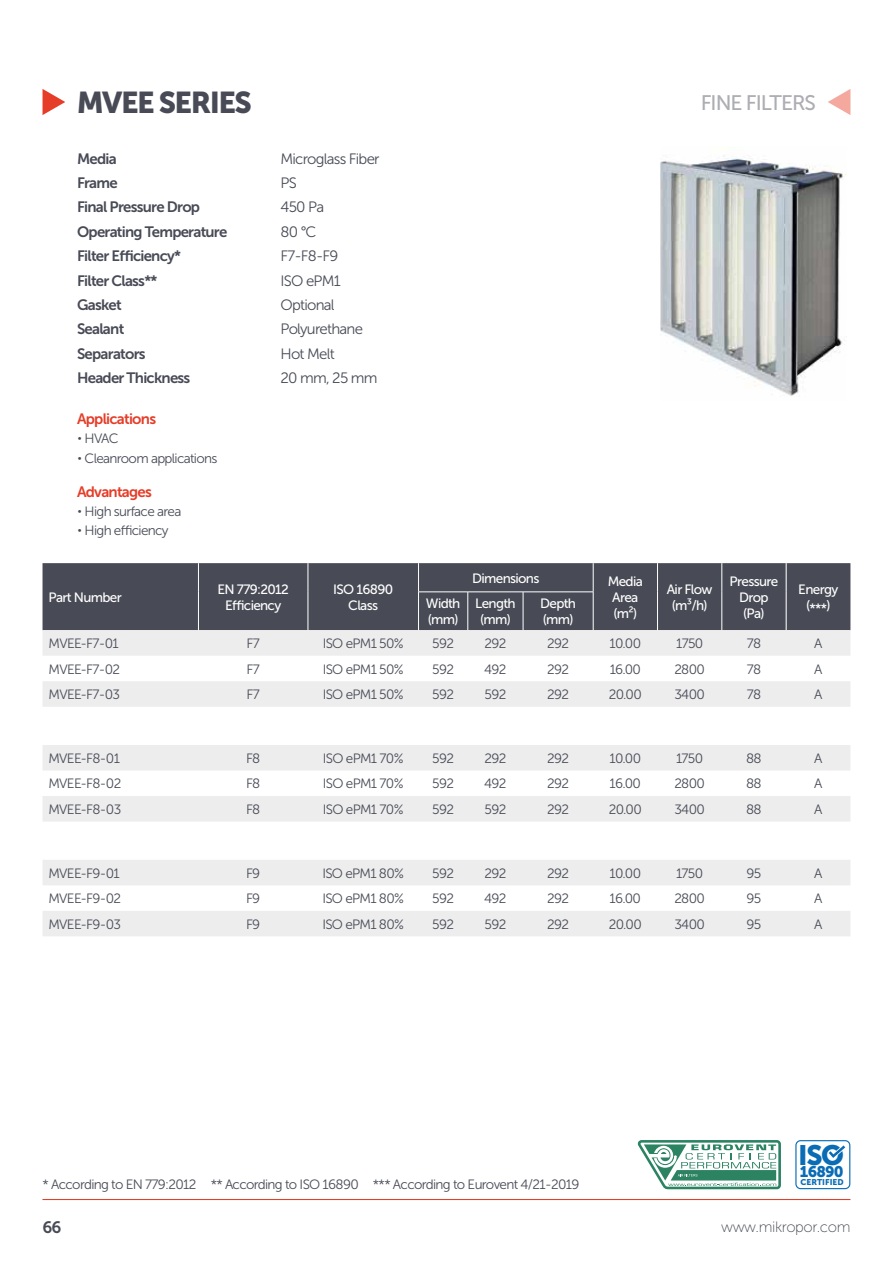
<style>
.page{position:relative;width:893px;height:1263px;background:#fff}
.page>*{position:absolute;margin:0;border:0;box-sizing:border-box;transform-origin:0 0}
.t1{font:30px "Museo Sans 900";letter-spacing:-.05em;color:#484b56}
.t2{font:27.9px "Museo Sans 900";color:#096cb5}
.t3{font:21px "Museo Sans 500";letter-spacing:-.05em;color:#acaeb3}
.t4{font:16.5px "Museo Sans 700";color:#484b56}
.t5{font:15.3px "Museo Sans 900";letter-spacing:-.05em;color:#096cb5}
.t6{font:15px "Museo Sans 700";letter-spacing:-.05em;color:#484b56}
.t7{font:15px "Museo Sans 300";letter-spacing:-.05em;color:#484b56}
.t8{font:15px "Museo Sans 700";letter-spacing:-.05em;color:#e63d28}
.t9{font:15px "Museo Sans 100";letter-spacing:-.025em;color:#484b56}
.t10{font:13.5px "Museo Sans 300";letter-spacing:-.05em;color:#484b56}
.t11{font:13.5px/16.2px "Museo Sans 500";letter-spacing:-.05em;color:#fff;text-align:center}
.t12{font:8.4px "Museo Sans 900";color:#096cb5}
.s1{font-family:"Nexa"}
</style>
<div class="page">
<hr style="left:42px;top:1199px;width:808px;height:1px;background:#e63d28">
<svg style="left:43px;top:89px;width:22px;height:26px"></svg>
<svg style="left:828px;top:89px;width:22px;height:26px"></svg>
<div style="left:795px;top:1140px;width:55px;height:49px;border:1px solid #096cb5;border-radius:5px"></div>
<svg style="left:828px;top:1145px;width:18px;height:13px"></svg>
<div style="left:43px;top:563px;width:807px;height:67px;background:#484b56"></div>
<svg style="left:43px;top:630px;width:807px;height:306px;fill:#f4f4f5"></svg>
<svg style="left:198px;top:563px;width:1px;height:29px"></svg>
<div style="left:308px;top:563px;width:479px;height:67px;background:#484b56"></div>
<hr style="left:198px;top:592px;width:1px;height:38px;background:#fff">
<hr style="left:308px;top:592px;width:1px;height:38px;background:#fff">
<hr style="left:418px;top:592px;width:50px;height:1px;background:#fff">
<hr style="left:418px;top:592px;width:1px;height:38px;background:#fff">
<hr style="left:468px;top:592px;width:55px;height:1px;background:#fff">
<hr style="left:468px;top:592px;width:1px;height:38px;background:#fff">
<hr style="left:523px;top:592px;width:70px;height:1px;background:#fff">
<hr style="left:523px;top:592px;width:1px;height:38px;background:#fff">
<hr style="left:593px;top:592px;width:1px;height:38px;background:#fff">
<hr style="left:657px;top:592px;width:1px;height:38px;background:#fff">
<hr style="left:722px;top:592px;width:1px;height:38px;background:#fff">
<hr style="left:786px;top:592px;width:1px;height:38px;background:#fff">
<img style="left:660px;top:156px;width:186px;height:240px">
<svg style="left:638px;top:1140px;width:143px;height:50px"></svg>
<h1 class="t1" style="left:77px;top:86px;width:177px">MVEE SERIES</h1>
<p class="t6" style="left:77px;top:150px;width:41px">Media</p>
<p class="t7" style="left:280px;top:150px;width:101px">Microglass Fiber</p>
<p class="t6" style="left:77px;top:174px;width:42px">Frame</p>
<p class="t7" style="left:280px;top:175px;width:18px">PS</p>
<p class="t6" style="left:77px;top:199px;width:125px">Final Pressure Drop</p>
<p class="t7" style="left:280px;top:199px;width:45px">450 Pa</p>
<p class="t6" style="left:77px;top:223px;width:152px">Operating Temperature</p>
<p class="t7" style="left:280px;top:224px;width:38px">80 °C</p>
<p class="t6" style="left:77px;top:248px;width:105px">Filter Efficiency*</p>
<p class="t7" style="left:280px;top:248px;width:59px">F7-F8-F9</p>
<p class="t6" style="left:77px;top:272px;width:82px">Filter Class**</p>
<p class="t7" style="left:280px;top:272px;width:62px">ISO ePM1</p>
<p class="t6" style="left:77px;top:296px;width:46px">Gasket</p>
<p class="t7" style="left:280px;top:297px;width:56px">Optional</p>
<p class="t6" style="left:77px;top:321px;width:49px">Sealant</p>
<p class="t7" style="left:280px;top:321px;width:84px">Polyurethane</p>
<p class="t6" style="left:77px;top:345px;width:70px">Separators</p>
<p class="t7" style="left:280px;top:345px;width:56px">Hot Melt</p>
<p class="t6" style="left:77px;top:369px;width:115px">Header Thickness</p>
<p class="t7" style="left:280px;top:370px;width:99px">20 mm, 25 mm</p>
<p class="t8" style="left:77px;top:411px;width:81px">Applications</p>
<p class="t10" style="left:77px;top:431px;width:43px"><span class="s1">•</span> HVAC</p>
<p class="t10" style="left:77px;top:451px;width:142px"><span class="s1">•</span> Cleanroom applications</p>
<p class="t8" style="left:77px;top:483px;width:76px">Advantages</p>
<p class="t10" style="left:77px;top:504px;width:106px"><span class="s1">•</span> High surface area</p>
<p class="t10" style="left:77px;top:523px;width:93px"><span class="s1">•</span> High efficiency</p>
<p class="t11" style="left:49px;top:589px;width:75px">Part Number</p>
<p class="t11" style="left:217px;top:581px;width:73px">EN 779:2012<br>Efficiency</p>
<p class="t11" style="left:333px;top:581px;width:61px">ISO 16890<br>Class</p>
<h3 class="t3" style="left:701px;top:91px;width:117px">FINE FILTERS</h3>
<p class="t11" style="left:472px;top:570px;width:69px">Dimensions</p>
<p class="t11" style="left:608px;top:573px;width:37px">Media<br>Area (m²)</p>
<p class="t11" style="left:667px;top:581px;width:47px">Air Flow (m³/h)</p>
<p class="t11" style="left:730px;top:573px;width:50px">Pressure<br>Drop (Pa)</p>
<p class="t11" style="left:798px;top:581px;width:41px">Energy</p>
<p class="t11" style="left:426px;top:595px;width:36px">Width</p>
<p class="t11" style="left:806px;top:600px;width:26px">(***)</p>
<p class="t11" style="left:428px;top:611px;width:32px">(mm)</p>
<p class="t11" style="left:475px;top:595px;width:42px">Length (mm)</p>
<p class="t11" style="left:540px;top:595px;width:37px;text-align:left">Depth (mm)</p>
<p class="t10" style="left:49px;top:636px;width:72px">MVEE-F7-01</p>
<p class="t10" style="left:247px;top:636px;width:15px">F7</p>
<p class="t10" style="left:323px;top:636px;width:83px">ISO ePM1 50%</p>
<p class="t10" style="left:432px;top:636px;width:23px">592</p>
<p class="t10" style="left:484px;top:636px;width:23px">292</p>
<p class="t10" style="left:547px;top:636px;width:23px">292</p>
<p class="t10" style="left:610px;top:636px;width:33px">10.00</p>
<p class="t10" style="left:676px;top:636px;width:29px">1750</p>
<p class="t10" style="left:747px;top:636px;width:16px">78</p>
<p class="t10" style="left:814px;top:636px;width:10px">A</p>
<p class="t10" style="left:49px;top:662px;width:73px">MVEE-F7-02</p>
<p class="t10" style="left:247px;top:662px;width:15px">F7</p>
<p class="t10" style="left:323px;top:662px;width:83px">ISO ePM1 50%</p>
<p class="t10" style="left:432px;top:662px;width:23px">592</p>
<p class="t10" style="left:484px;top:662px;width:24px">492</p>
<p class="t10" style="left:547px;top:662px;width:23px">292</p>
<p class="t10" style="left:610px;top:662px;width:33px">16.00</p>
<p class="t10" style="left:674px;top:662px;width:32px">2800</p>
<p class="t10" style="left:747px;top:662px;width:16px">78</p>
<p class="t10" style="left:814px;top:662px;width:10px">A</p>
<p class="t10" style="left:49px;top:687px;width:73px">MVEE-F7-03</p>
<p class="t10" style="left:247px;top:687px;width:15px">F7</p>
<p class="t10" style="left:323px;top:687px;width:83px">ISO ePM1 50%</p>
<p class="t10" style="left:432px;top:687px;width:23px">592</p>
<p class="t10" style="left:484px;top:687px;width:23px">592</p>
<p class="t10" style="left:547px;top:687px;width:23px">292</p>
<p class="t10" style="left:609px;top:687px;width:34px">20.00</p>
<p class="t10" style="left:674px;top:687px;width:32px">3400</p>
<p class="t10" style="left:747px;top:687px;width:16px">78</p>
<p class="t10" style="left:814px;top:687px;width:10px">A</p>
<p class="t10" style="left:49px;top:751px;width:73px">MVEE-F8-01</p>
<p class="t10" style="left:246px;top:751px;width:16px">F8</p>
<p class="t10" style="left:323px;top:751px;width:82px">ISO ePM1 70%</p>
<p class="t10" style="left:432px;top:751px;width:23px">592</p>
<p class="t10" style="left:484px;top:751px;width:23px">292</p>
<p class="t10" style="left:547px;top:751px;width:23px">292</p>
<p class="t10" style="left:609px;top:751px;width:33px">10.00</p>
<p class="t10" style="left:676px;top:751px;width:29px">1750</p>
<p class="t10" style="left:746px;top:751px;width:17px">88</p>
<p class="t10" style="left:814px;top:751px;width:10px">A</p>
<p class="t10" style="left:49px;top:776px;width:74px">MVEE-F8-02</p>
<p class="t10" style="left:246px;top:776px;width:16px">F8</p>
<p class="t10" style="left:323px;top:776px;width:82px">ISO ePM1 70%</p>
<p class="t10" style="left:432px;top:776px;width:23px">592</p>
<p class="t10" style="left:484px;top:776px;width:24px">492</p>
<p class="t10" style="left:547px;top:776px;width:23px">292</p>
<p class="t10" style="left:610px;top:776px;width:33px">16.00</p>
<p class="t10" style="left:674px;top:776px;width:32px">2800</p>
<p class="t10" style="left:746px;top:776px;width:17px">88</p>
<p class="t10" style="left:814px;top:776px;width:10px">A</p>
<p class="t10" style="left:49px;top:802px;width:74px">MVEE-F8-03</p>
<p class="t10" style="left:246px;top:802px;width:16px">F8</p>
<p class="t10" style="left:323px;top:802px;width:82px">ISO ePM1 70%</p>
<p class="t10" style="left:432px;top:802px;width:23px">592</p>
<p class="t10" style="left:484px;top:802px;width:23px">592</p>
<p class="t10" style="left:547px;top:802px;width:23px">292</p>
<p class="t10" style="left:609px;top:802px;width:34px">20.00</p>
<p class="t10" style="left:674px;top:802px;width:32px">3400</p>
<p class="t10" style="left:746px;top:802px;width:17px">88</p>
<p class="t10" style="left:814px;top:802px;width:10px">A</p>
<p class="t10" style="left:48px;top:866px;width:73px">MVEE-F9-01</p>
<p class="t10" style="left:246px;top:866px;width:16px">F9</p>
<p class="t10" style="left:322px;top:866px;width:83px">ISO ePM1 80%</p>
<p class="t10" style="left:432px;top:866px;width:23px">592</p>
<p class="t10" style="left:484px;top:866px;width:23px">292</p>
<p class="t10" style="left:547px;top:866px;width:23px">292</p>
<p class="t10" style="left:609px;top:866px;width:33px">10.00</p>
<p class="t10" style="left:676px;top:866px;width:29px">1750</p>
<p class="t10" style="left:746px;top:866px;width:16px">95</p>
<p class="t10" style="left:814px;top:866px;width:10px">A</p>
<p class="t10" style="left:48px;top:891px;width:74px">MVEE-F9-02</p>
<p class="t10" style="left:246px;top:891px;width:16px">F9</p>
<p class="t10" style="left:322px;top:891px;width:83px">ISO ePM1 80%</p>
<p class="t10" style="left:432px;top:891px;width:23px">592</p>
<p class="t10" style="left:484px;top:891px;width:24px">492</p>
<p class="t10" style="left:547px;top:891px;width:23px">292</p>
<p class="t10" style="left:610px;top:891px;width:33px">16.00</p>
<p class="t10" style="left:674px;top:891px;width:32px">2800</p>
<p class="t10" style="left:746px;top:891px;width:16px">95</p>
<p class="t10" style="left:814px;top:891px;width:10px">A</p>
<p class="t10" style="left:48px;top:917px;width:74px">MVEE-F9-03</p>
<p class="t10" style="left:246px;top:917px;width:16px">F9</p>
<p class="t10" style="left:322px;top:917px;width:83px">ISO ePM1 80%</p>
<p class="t10" style="left:432px;top:917px;width:23px">592</p>
<p class="t10" style="left:484px;top:917px;width:23px">592</p>
<p class="t10" style="left:547px;top:917px;width:23px">292</p>
<p class="t10" style="left:609px;top:917px;width:34px">20.00</p>
<p class="t10" style="left:674px;top:917px;width:32px">3400</p>
<p class="t10" style="left:746px;top:917px;width:16px">95</p>
<p class="t10" style="left:814px;top:917px;width:10px">A</p>
<h2 class="t2" style="left:798px;top:1139px;width:47px">ISO</h2>
<p class="t5" style="left:800px;top:1163px;width:45px">16890</p>
<p class="t12" style="left:800px;top:1177px;width:45px">CERTIFIED</p>
<p class="t10" style="left:43px;top:1177px;width:538px">* According to EN 779:2012 ** According to ISO 16890 *** According to Eurovent 4/21-2019</p>
<p class="t4" style="left:42px;top:1218px;width:21px">66</p>
<p class="t9" style="left:721px;top:1218px;width:131px">www.mikropor.com</p>
</div>
